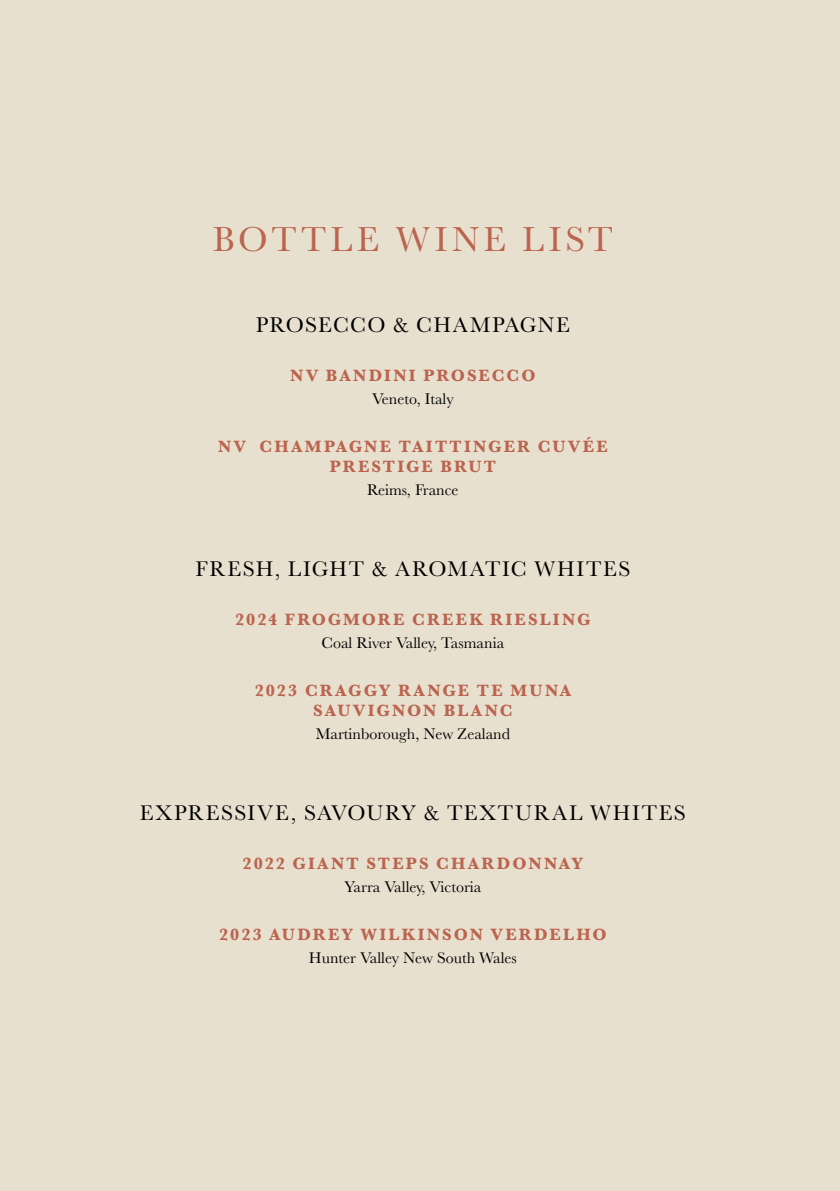
<style>
.page{position:relative;width:840px;height:1191px;background:#fff}
.page>*{position:absolute;margin:0;border:0;box-sizing:border-box;transform-origin:0 0}
.t1{font:36px "Baskerville";letter-spacing:.125em;color:#bb644f}
.t2{font:22px "Baskerville";letter-spacing:.07em;color:#000}
.t3{font:700 17px/20px "Baskerville";letter-spacing:.13em;color:#bb644f;text-align:center}
.t4{font:16px "Baskerville";color:#000}
</style>
<div class="page">
<div style="left:0;top:0;width:839px;height:1191px;background:#e8e0cf"></div>
<h1 class="t1" style="left:212px;top:217px;width:401px">BOTTLE WINE LIST</h1>
<p class="t2" style="left:256px;top:311px;width:315px">PROSECCO &amp; CHAMPAGNE</p>
<p class="t3" style="left:290px;top:365px;width:247px">NV BANDINI PROSECCO</p>
<p class="t4" style="left:372px;top:388px;width:83px">Veneto, Italy</p>
<p class="t3" style="left:218px;top:437px;width:391px">NV CHAMPAGNE TAITTINGER CUVÉE<br>PRESTIGE BRUT</p>
<p class="t4" style="left:367px;top:480px;width:93px">Reims, France</p>
<p class="t2" style="left:195px;top:555px;width:436px">FRESH, LIGHT &amp; AROMATIC WHITES</p>
<p class="t3" style="left:235px;top:609px;width:357px">2024 FROGMORE CREEK RIESLING</p>
<p class="t4" style="left:321px;top:632px;width:184px">Coal River Valley, Tasmania</p>
<p class="t3" style="left:254px;top:681px;width:318px">2023 CRAGGY RANGE TE MUNA<br>SAUVIGNON BLANC</p>
<p class="t4" style="left:315px;top:724px;width:196px">Martinborough, New Zealand</p>
<p class="t2" style="left:140px;top:799px;width:547px">EXPRESSIVE, SAVOURY &amp; TEXTURAL WHITES</p>
<p class="t3" style="left:242px;top:853px;width:342px">2022 GIANT STEPS CHARDONNAY</p>
<p class="t4" style="left:344px;top:876px;width:138px">Yarra Valley, Victoria</p>
<p class="t3" style="left:219px;top:924px;width:389px">2023 AUDREY WILKINSON VERDELHO</p>
<p class="t4" style="left:308px;top:948px;width:209px">Hunter Valley New South Wales</p>
</div>
